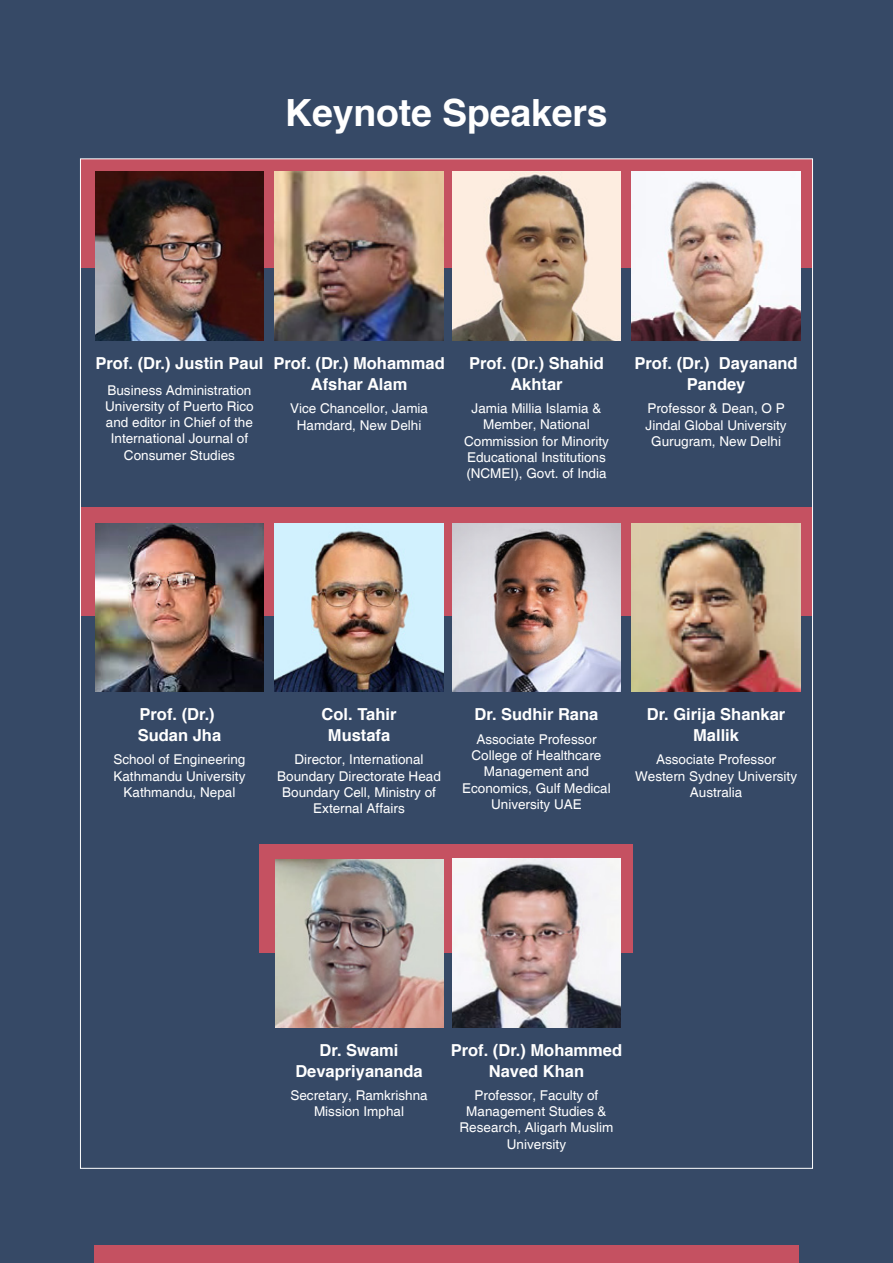
<style>
.page{position:relative;width:893px;height:1263px;background:#364966}
.page>*{position:absolute;margin:0;border:0;box-sizing:border-box;transform-origin:0 0}
.t1{font:700 37.5px "Helvetica";letter-spacing:-.005em;color:#fff}
.t2{font:700 16.5px/21px "Helvetica";color:#fff;text-align:center}
.t3{font:13.5px/16.2px "Helvetica";color:#fff;text-align:center}
</style>
<div class="page">
<div style="left:80px;top:159px;width:732px;height:109px;background:#c55161"></div>
<div style="left:80px;top:507px;width:732px;height:109px;background:#c55161"></div>
<div style="left:260px;top:844px;width:373px;height:109px;background:#c55161"></div>
<img style="left:95px;top:172px;width:169px;height:169px">
<img style="left:275px;top:172px;width:168px;height:169px">
<img style="left:452px;top:172px;width:169px;height:169px">
<img style="left:632px;top:172px;width:168px;height:169px">
<img style="left:276px;top:860px;width:168px;height:168px">
<img style="left:452px;top:859px;width:169px;height:168px">
<img style="left:96px;top:523px;width:168px;height:168px">
<img style="left:275px;top:523px;width:168px;height:169px">
<img style="left:452px;top:523px;width:169px;height:169px">
<img style="left:632px;top:523px;width:168px;height:169px">
<div style="left:94px;top:1245px;width:705px;height:18px;background:#c55161"></div>
<h1 class="t1" style="left:285px;top:82px;width:324px">Keynote Speakers</h1>
<p class="t2" style="left:96px;top:353px;width:169px">Prof. (Dr.) Justin Paul</p>
<p class="t3" style="left:105px;top:382px;width:150px">Business Administration<br>University of Puerto Rico and editor in Chief of the<br>International Journal of<br>Consumer Studies</p>
<p class="t2" style="left:273px;top:353px;width:173px">Prof. (Dr.) Mohammad<br>Afshar Alam</p>
<p class="t3" style="left:290px;top:401px;width:140px">Vice Chancellor, Jamia<br>Hamdard, New Delhi</p>
<p class="t2" style="left:469px;top:353px;width:136px">Prof. (Dr.) Shahid<br>Akhtar</p>
<p class="t3" style="left:464px;top:401px;width:146px">Jamia Millia Islamia &amp;<br>Member, National<br>Commission for Minority<br>Educational Institutions (NCMEI), Govt. of India</p>
<p class="t2" style="left:634px;top:353px;width:165px">Prof. (Dr.) Dayanand<br>Pandey</p>
<p class="t3" style="left:646px;top:401px;width:143px">Professor &amp; Dean, O P<br>Jindal Global University<br>Gurugram, New Delhi</p>
<p class="t2" style="left:138px;top:704px;width:85px;text-align:left">Prof. (Dr.)<br>Sudan Jha</p>
<p class="t3" style="left:113px;top:752px;width:134px">School of Engineering<br>Kathmandu University<br>Kathmandu, Nepal</p>
<p class="t2" style="left:322px;top:704px;width:76px">Col. Tahir<br>Mustafa</p>
<p class="t3" style="left:277px;top:752px;width:165px">Director, International<br>Boundary Directorate Head<br>Boundary Cell, Ministry of<br>External Affairs</p>
<p class="t2" style="left:475px;top:704px;width:125px">Dr. Sudhir Rana</p>
<p class="t3" style="left:462px;top:732px;width:150px">Associate Professor<br>College of Healthcare<br>Management and<br>Economics, Gulf Medical<br>University UAE</p>
<p class="t2" style="left:647px;top:704px;width:140px">Dr. Girija Shankar<br>Mallik</p>
<p class="t3" style="left:635px;top:752px;width:164px">Associate Professor<br>Western Sydney University<br>Australia</p>
<p class="t2" style="left:295px;top:1039px;width:129px">Dr. Swami<br>Devapriyananda</p>
<p class="t3" style="left:290px;top:1088px;width:139px">Secretary, Ramkrishna<br>Mission Imphal</p>
<p class="t2" style="left:451px;top:1039px;width:173px">Prof. (Dr.) Mohammed<br>Naved Khan</p>
<p class="t3" style="left:460px;top:1088px;width:155px">Professor, Faculty of<br>Management Studies &amp;<br>Research, Aligarh Muslim<br>University</p>
</div>
